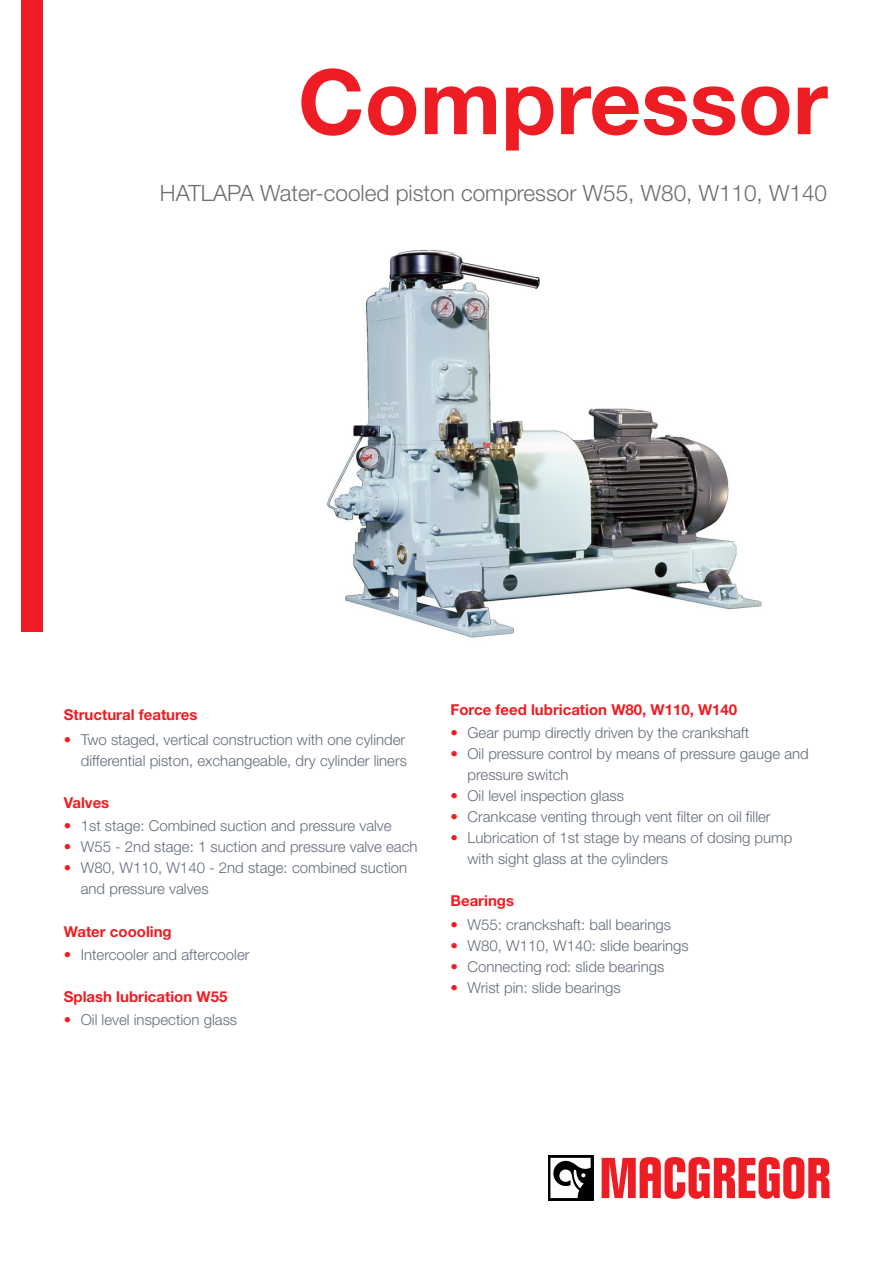
<style>
.page{position:relative;width:893px;height:1263px;background:#fff}
.page>*{position:absolute;margin:0;border:0;box-sizing:border-box;transform-origin:0 0}
.t1{font:700 90px "Helvetica Neue";color:#ee1d23}
.sub_headline{font:300 22.5px "Helvetica Neue";color:#6c6d70}
.t2{font:300 15px/21px "Helvetica Neue";color:#636c7a}
.technical_data_headl{font:700 15px "Helvetica Neue";color:#ee1d23}
.s1{color:#ee1d23}
</style>
<div class="page">
<div style="left:21px;top:0;width:22px;height:631px;background:#ee1d23"></div>
<svg style="left:602px;top:1157px;width:228px;height:42px"></svg>
<svg style="left:548px;top:1155px;width:45px;height:46px"></svg>
<svg style="left:550px;top:1158px;width:41px;height:40px"></svg>
<img style="left:327px;top:250px;width:435px;height:388px">
<p class="t1" style="left:298px;top:46px;width:531px">Compressor</p>
<p class="sub_headline" style="left:160px;top:179px;width:669px">HATLAPA Water-cooled piston compressor W55, W80, W110, W140</p>
<p class="technical_data_headl" style="left:64px;top:705px;width:135px">Structural features</p>
<p class="t2" style="left:64px;top:729px;width:345px;text-align:right"><span class="s1">•</span> Two staged, vertical construction with one cylinder differential piston, exchangeable, dry cylinder liners</p>
<p class="technical_data_headl" style="left:64px;top:794px;width:47px">Valves</p>
<p class="t2" style="left:64px;top:815px;width:329px"><span class="s1">•</span> 1st stage: Combined suction and pressure valve</p>
<p class="t2" style="left:64px;top:836px;width:355px"><span class="s1">•</span> W55 - 2nd stage: 1 suction and pressure valve each</p>
<p class="t2" style="left:81px;top:857px;width:328px;text-indent:-17px"><span class="s1">•</span> W80, W110, W140 - 2nd stage: combined suction and pressure valves</p>
<p class="technical_data_headl" style="left:64px;top:922px;width:110px">Water coooling</p>
<p class="t2" style="left:64px;top:943px;width:187px"><span class="s1">•</span> Intercooler and aftercooler</p>
<p class="technical_data_headl" style="left:64px;top:987px;width:165px">Splash lubrication W55</p>
<p class="t2" style="left:64px;top:1009px;width:175px"><span class="s1">•</span> Oil level inspection glass</p>
<p class="technical_data_headl" style="left:450px;top:701px;width:288px">Force feed lubrication W80, W110, W140</p>
<p class="t2" style="left:450px;top:722px;width:300px"><span class="s1">•</span> Gear pump directly driven by the crankshaft</p>
<p class="t2" style="left:468px;top:743px;width:343px;text-indent:-17px"><span class="s1">•</span> Oil pressure control by means of pressure gauge and pressure switch</p>
<p class="t2" style="left:450px;top:785px;width:175px"><span class="s1">•</span> Oil level inspection glass</p>
<p class="t2" style="left:450px;top:806px;width:322px"><span class="s1">•</span> Crankcase venting through vent filter on oil filler</p>
<p class="t2" style="left:468px;top:827px;width:326px;text-indent:-17px"><span class="s1">•</span> Lubrication of 1st stage by means of dosing pump with sight glass at the cylinders</p>
<p class="technical_data_headl" style="left:450px;top:892px;width:65px">Bearings</p>
<p class="t2" style="left:450px;top:913px;width:222px"><span class="s1">•</span> W55: cranckshaft: ball bearings</p>
<p class="t2" style="left:450px;top:934px;width:240px"><span class="s1">•</span> W80, W110, W140: slide bearings</p>
<p class="t2" style="left:450px;top:955px;width:215px"><span class="s1">•</span> Connecting rod: slide bearings</p>
<p class="t2" style="left:450px;top:976px;width:172px"><span class="s1">•</span> Wrist pin: slide bearings</p>
</div>
